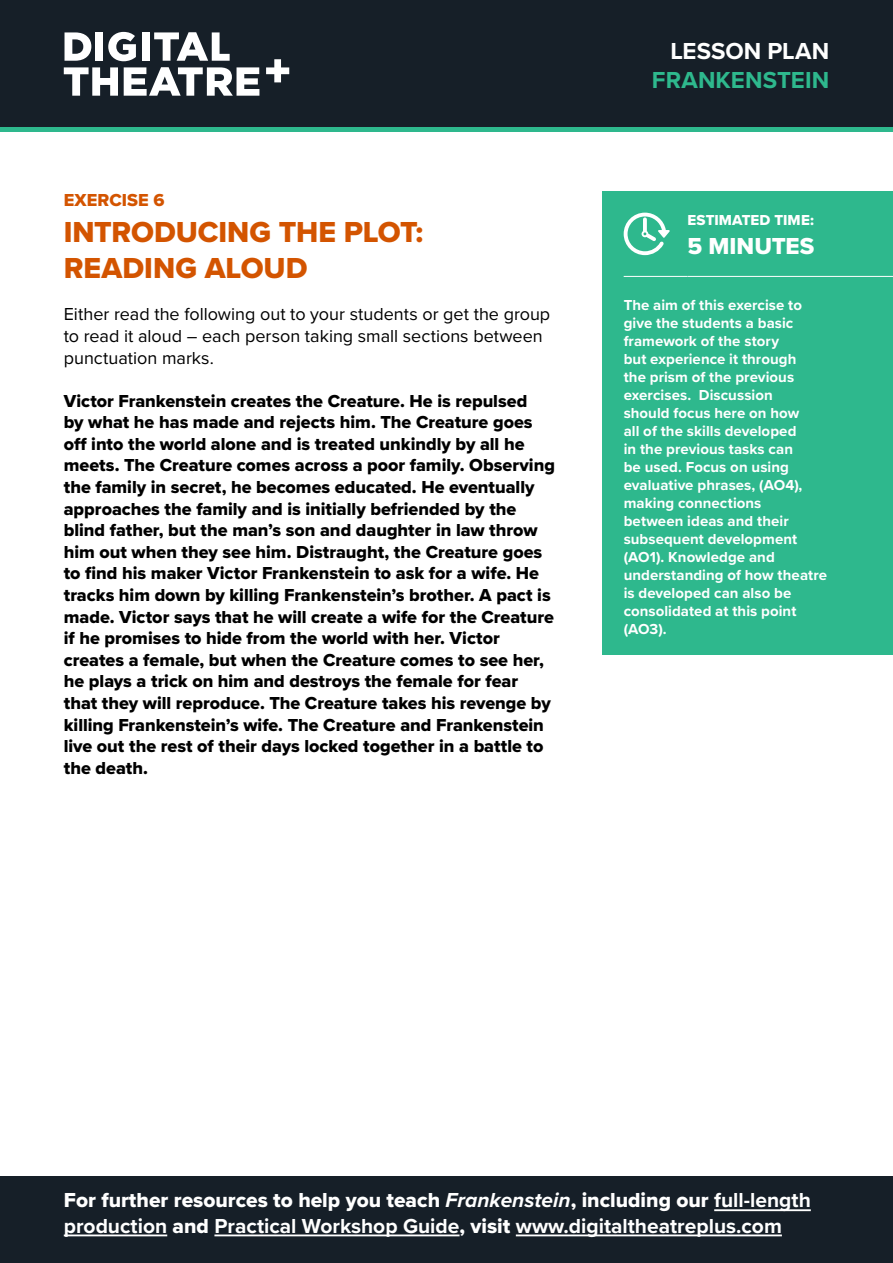
<style>
.page{position:relative;width:893px;height:1263px;background:#fff}
.page>*{position:absolute;margin:0;border:0;box-sizing:border-box;transform-origin:0 0}
.t1{font:30px/36px "Proxima Nova Extrabld";color:#d35400}
.t2{font:700 24px "Proxima Nova";letter-spacing:.005em;color:#2eb88d}
.t3{font:700 24px "Proxima Nova";color:#fff}
.t4{font:24px "Proxima Nova Extrabld";color:#fff}
.t5{font:21px "Proxima Nova Extrabld";color:#fff}
.t6{font:700 21px "Proxima Nova";color:#fff}
.t7{font:18px/21.6px "Proxima Nova Extrabld";color:#000}
.t8{font:18px/21.6px "Proxima Nova";color:#000}
.t9{font:18px "Proxima Nova Extrabld";letter-spacing:.005em;color:#d35400}
.t10{font:700 15px/18px "Proxima Nova";letter-spacing:.005em;color:#fff}
.t11{font:15px "Proxima Nova Extrabld";letter-spacing:.01em;color:#fff}
.s1{font-family:"Proxima Nova";font-weight:700;font-style:italic}
.s2{font-family:"Proxima Nova";font-weight:700}
.s3{font-family:"Proxima Nova Extrabld";font-weight:400}
</style>
<div class="page">
<div style="left:0;top:0;width:893px;height:132px;background:#161f28"></div>
<svg style="left:65px;top:32px;width:26px;height:29px"></svg>
<div style="left:96px;top:32px;width:7px;height:29px;background:#fff"></div>
<svg style="left:108px;top:32px;width:28px;height:29px"></svg>
<div style="left:142px;top:32px;width:8px;height:29px;background:#fff"></div>
<svg style="left:154px;top:32px;width:76px;height:29px"></svg>
<svg style="left:64px;top:67px;width:54px;height:29px"></svg>
<svg style="left:124px;top:67px;width:135px;height:29px"></svg>
<svg style="left:266px;top:59px;width:23px;height:23px"></svg>
<hr style="left:0;top:128px;width:893px;height:4px;background:#2eb88d">
<div style="left:0;top:1176px;width:893px;height:87px;background:#161f28"></div>
<hr style="left:714px;top:1209px;width:97px;height:2px;background:#fff">
<hr style="left:64px;top:1234px;width:103px;height:2px;background:#fff">
<hr style="left:214px;top:1234px;width:246px;height:2px;background:#fff">
<hr style="left:516px;top:1234px;width:266px;height:2px;background:#fff">
<div style="left:602px;top:191px;width:291px;height:464px;background:#2eb88d"></div>
<hr style="left:624px;top:276px;width:63px;height:1px;background:#fff">
<hr style="left:687px;top:276px;width:206px;height:1px;background:#fff">
<svg style="left:624px;top:213px;width:46px;height:42px"></svg>
<p class="t9" style="left:64px;top:186px;width:102px">EXERCISE 6</p>
<h1 class="t1" style="left:64px;top:213px;width:361px">INTRODUCING THE PLOT:<br>READING ALOUD</h1>
<p class="t8" style="left:64px;top:303px;width:488px">Either read the following out to your students or get the group to read it aloud – each person taking small sections between punctuation marks.</p>
<p class="t7" style="left:64px;top:389px;width:493px">Victor Frankenstein creates the Creature. He is repulsed<br>by what he has made and rejects him. The Creature goes off into the world alone and is treated unkindly by all he meets. The Creature comes across a poor family. Observing the family in secret, he becomes educated. He eventually approaches the family and is initially befriended by the blind father, but the man’s son and daughter in law throw him out when they see him. Distraught, the Creature goes to find his maker Victor Frankenstein to ask for a wife. He tracks him down by killing Frankenstein’s brother. A pact is made. Victor says that he will create a wife for the Creature if he promises to hide from the world with her. Victor creates a female, but when the Creature comes to see her, he plays a trick on him and destroys the female for fear that they will reproduce. The Creature takes his revenge by killing Frankenstein’s wife. The Creature and Frankenstein live out the rest of their days locked together in a battle to the death.</p>
<h2 class="t3" style="left:670px;top:33px;width:160px">LESSON PLAN</h2>
<h2 class="t2" style="left:652px;top:62px;width:179px">FRANKENSTEIN</h2>
<p class="t11" style="left:687px;top:209px;width:128px">ESTIMATED TIME:</p>
<h2 class="t4" style="left:687px;top:228px;width:128px">5 MINUTES</h2>
<p class="t10" style="left:624px;top:296px;width:205px">The aim of this exercise to give the students a basic framework of the story<br>but experience it through<br>the prism of the previous exercises. Discussion<br>should focus here on how<br>all of the skills developed<br>in the previous tasks can<br>be used. Focus on using evaluative phrases, (AO4), making connections<br>between ideas and their subsequent development (AO1). Knowledge and understanding of how theatre is developed can also be consolidated at this point (AO3).</p>
<p class="t5" style="left:64px;top:1184px;width:748px">For further resources to help you teach <span class="s1">Frankenstein</span>, including our <span class="s2">full-length</span></p>
<p class="t6" style="left:64px;top:1210px;width:720px">production <span class="s3">and</span> Practical Workshop Guide<span class="s3">, visit</span> www.digitaltheatreplus.com</p>
</div>
